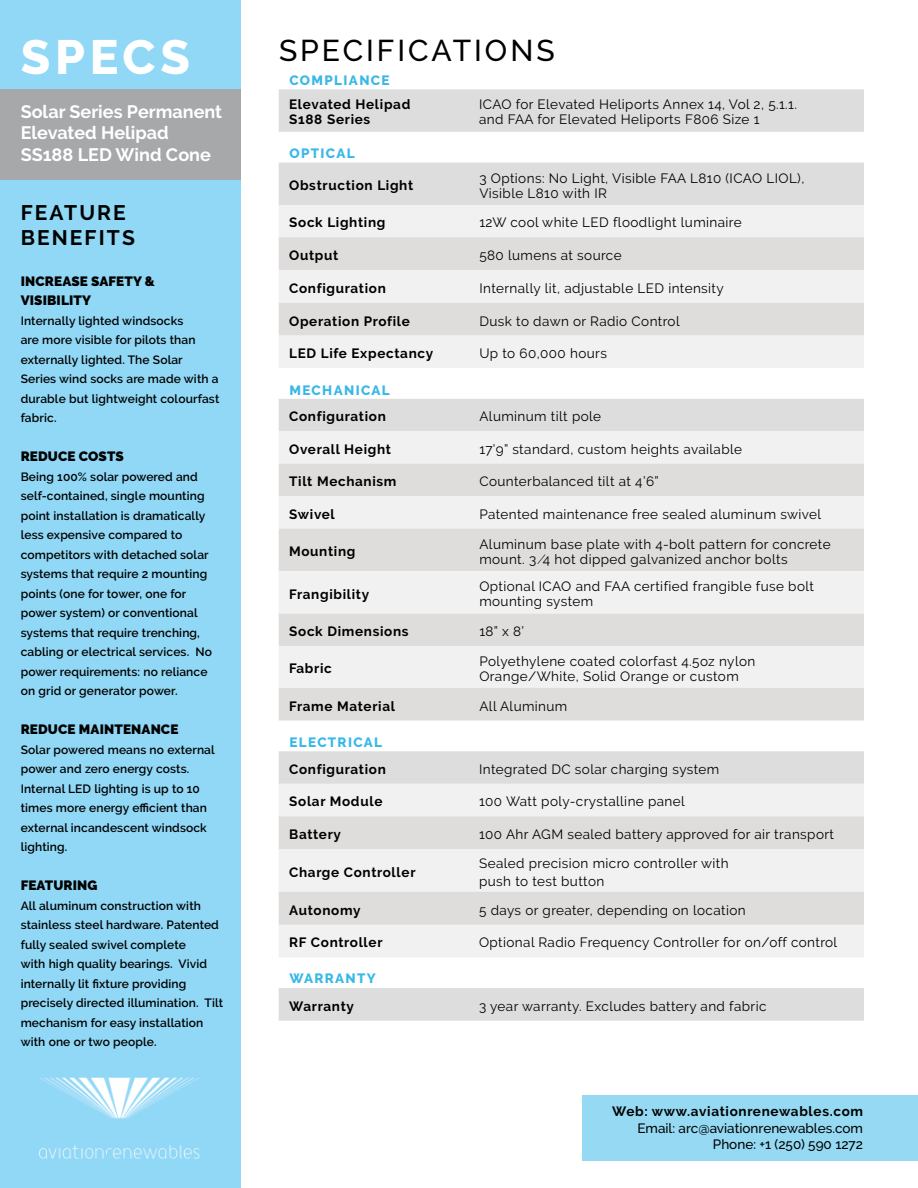
<style>
.page{position:relative;width:918px;height:1188px;background:#fff}
.page>*{position:absolute;margin:0;border:0;box-sizing:border-box;transform-origin:0 0}
.t1{font:800 48px "Raleway";letter-spacing:.1em;color:#fff}
.t2{font:500 30px "Raleway";letter-spacing:.1em;color:#000101}
.t3{font:700 21px "Raleway";letter-spacing:.1em;color:#000101}
.t4{font:700 18px/21.6px "Raleway";color:#fff}
.t5{font:13.5px/15px "Raleway";letter-spacing:.03em;color:#000}
.t6{font:700 13.5px/15px "Raleway";letter-spacing:.05em;color:#000}
.t7{font:900 13.5px/19.5px "Raleway";letter-spacing:.01em;color:#000101}
.t8{font:500 13.5px "Raleway";color:#000101}
.t9{font:800 13.5px "Raleway";letter-spacing:.1em;color:#39b8e8}
.t10{font:700 13.5px "Raleway";letter-spacing:.05em;color:#000101}
.t11{font:600 12px/19.5px "Raleway";letter-spacing:.01em;color:#000101}
</style>
<div class="page">
<div style="left:0;top:0;width:241px;height:1188px;background:#91d8f6"></div>
<svg style="left:279px;top:163px;width:585px;height:205px"></svg>
<svg style="left:279px;top:751px;width:585px;height:206px"></svg>
<div style="left:0;top:89px;width:241px;height:91px;background:#a6a8aa"></div>
<img style="left:39px;top:1077px;width:161px;height:82px">
<svg style="left:279px;top:399px;width:585px;height:322px"></svg>
<div style="left:279px;top:89px;width:585px;height:43px;background:#ddd"></div>
<div style="left:279px;top:988px;width:585px;height:33px;background:#ddd"></div>
<div style="left:583px;top:1095px;width:335px;height:66px;background:#95d9f2"></div>
<p class="t1" style="left:21px;top:29px;width:171px">SPECS</p>
<p class="t4" style="left:21px;top:101px;width:203px">Solar Series Permanent<br>Elevated Helipad<br>SS188 LED Wind Cone</p>
<p class="t3" style="left:21px;top:200px;width:107px">FEATURE</p>
<p class="t3" style="left:21px;top:226px;width:116px">BENEFITS</p>
<p class="t7" style="left:21px;top:271px;width:136px">INCREASE SAFETY &amp;<br>VISIBILITY</p>
<p class="t11" style="left:21px;top:311px;width:200px">Internally lighted windsocks<br>are more visible for pilots than externally lighted. The Solar<br>Series wind socks are made with a durable but lightweight colourfast fabric.</p>
<p class="t7" style="left:21px;top:447px;width:105px">REDUCE COSTS</p>
<p class="t11" style="left:21px;top:467px;width:193px">Being 100% solar powered and self-contained, single mounting point installation is dramatically less expensive compared to competitors with detached solar systems that require 2 mounting points (one for tower, one for power system) or conventional systems that require trenching, cabling or electrical services. No power requirements: no reliance on grid or generator power.</p>
<p class="t7" style="left:21px;top:720px;width:159px">REDUCE MAINTENANCE</p>
<p class="t11" style="left:21px;top:740px;width:196px">Solar powered means no external power and zero energy costs.<br>Internal LED lighting is up to 10 times more energy efficient than external incandescent windsock lighting.</p>
<p class="t7" style="left:21px;top:876px;width:78px">FEATURING</p>
<p class="t11" style="left:21px;top:896px;width:204px">All aluminum construction with stainless steel hardware. Patented fully sealed swivel complete<br>with high quality bearings. Vivid internally lit fixture providing precisely directed illumination. Tilt mechanism for easy installation with one or two people.</p>
<p class="t2" style="left:279px;top:33px;width:277px">SPECIFICATIONS</p>
<p class="t9" style="left:289px;top:73px;width:102px">COMPLIANCE</p>
<p class="t6" style="left:289px;top:97px;width:123px">Elevated Helipad<br>S188 Series</p>
<p class="t5" style="left:479px;top:97px;width:319px">ICAO for Elevated Heliports Annex 14, Vol 2, 5.1.1. and FAA for Elevated Heliports F806 Size 1</p>
<p class="t9" style="left:289px;top:146px;width:67px">OPTICAL</p>
<p class="t6" style="left:289px;top:178px;width:125px">Obstruction Light</p>
<p class="t5" style="left:479px;top:170px;width:326px">3 Options: No Light, Visible FAA L810 (ICAO LIOL),<br>Visible L810 with IR</p>
<p class="t6" style="left:289px;top:215px;width:98px">Sock Lighting</p>
<p class="t5" style="left:479px;top:215px;width:264px">12W cool white LED floodlight luminaire</p>
<p class="t6" style="left:289px;top:248px;width:51px">Output</p>
<p class="t5" style="left:479px;top:248px;width:144px">580 lumens at source</p>
<p class="t6" style="left:289px;top:281px;width:98px">Configuration</p>
<p class="t5" style="left:479px;top:281px;width:246px">Internally lit, adjustable LED intensity</p>
<p class="t6" style="left:289px;top:313px;width:122px">Operation Profile</p>
<p class="t5" style="left:479px;top:313px;width:202px">Dusk to dawn or Radio Control</p>
<p class="t6" style="left:289px;top:346px;width:145px">LED Life Expectancy</p>
<p class="t5" style="left:479px;top:346px;width:129px">Up to 60,000 hours</p>
<p class="t9" style="left:289px;top:382px;width:102px">MECHANICAL</p>
<p class="t6" style="left:289px;top:409px;width:98px">Configuration</p>
<p class="t5" style="left:479px;top:409px;width:123px">Aluminum tilt pole</p>
<p class="t6" style="left:289px;top:442px;width:103px">Overall Height</p>
<p class="t5" style="left:479px;top:442px;width:264px">17’9” standard, custom heights available</p>
<p class="t6" style="left:289px;top:474px;width:109px">Tilt Mechanism</p>
<p class="t5" style="left:479px;top:474px;width:181px">Counterbalanced tilt at 4’6”</p>
<p class="t6" style="left:289px;top:507px;width:47px">Swivel</p>
<p class="t5" style="left:479px;top:506px;width:343px">Patented maintenance free sealed aluminum swivel</p>
<p class="t6" style="left:289px;top:544px;width:68px">Mounting</p>
<p class="t5" style="left:479px;top:536px;width:353px">Aluminum base plate with 4-bolt pattern for concrete mount. 3 ⁄4 hot dipped galvanized anchor bolts</p>
<p class="t6" style="left:289px;top:587px;width:82px">Frangibility</p>
<p class="t5" style="left:479px;top:579px;width:336px">Optional ICAO and FAA certified frangible fuse bolt mounting system</p>
<p class="t6" style="left:289px;top:624px;width:121px">Sock Dimensions</p>
<p class="t5" style="left:479px;top:624px;width:46px">18” x 8’</p>
<p class="t6" style="left:289px;top:661px;width:44px">Fabric</p>
<p class="t5" style="left:479px;top:654px;width:277px">Polyethylene coated colorfast 4.5oz nylon<br>Orange/White, Solid Orange or custom</p>
<p class="t6" style="left:289px;top:698px;width:107px">Frame Material</p>
<p class="t5" style="left:479px;top:698px;width:89px">All Aluminum</p>
<p class="t9" style="left:289px;top:734px;width:94px">ELECTRICAL</p>
<p class="t6" style="left:289px;top:762px;width:98px">Configuration</p>
<p class="t5" style="left:479px;top:762px;width:242px">Integrated DC solar charging system</p>
<p class="t6" style="left:289px;top:794px;width:95px">Solar Module</p>
<p class="t5" style="left:479px;top:794px;width:207px">100 Watt poly-crystalline panel</p>
<p class="t6" style="left:289px;top:827px;width:53px">Battery</p>
<p class="t5" style="left:479px;top:827px;width:357px">100 Ahr AGM sealed battery approved for air transport</p>
<p class="t6" style="left:289px;top:865px;width:128px">Charge Controller</p>
<p class="t5" style="left:479px;top:855px;width:251px">Sealed precision micro controller with</p>
<p class="t5" style="left:479px;top:873px;width:127px">push to test button</p>
<p class="t6" style="left:289px;top:902px;width:73px">Autonomy</p>
<p class="t5" style="left:479px;top:902px;width:268px">5 days or greater, depending on location</p>
<p class="t6" style="left:289px;top:935px;width:95px">RF Controller</p>
<p class="t5" style="left:479px;top:935px;width:360px">Optional Radio Frequency Controller for on/off control</p>
<p class="t9" style="left:289px;top:971px;width:88px">WARRANTY</p>
<p class="t6" style="left:289px;top:999px;width:66px">Warranty</p>
<p class="t5" style="left:479px;top:998px;width:289px">3 year warranty. Excludes battery and fabric</p>
<p class="t10" style="left:612px;top:1104px;width:252px">Web: www.aviationrenewables.com</p>
<p class="t8" style="left:637px;top:1120px;width:227px">Email: arc@aviationrenewables.com</p>
<p class="t8" style="left:713px;top:1136px;width:152px">Phone: +1 (250) 590 1272</p>
</div>
